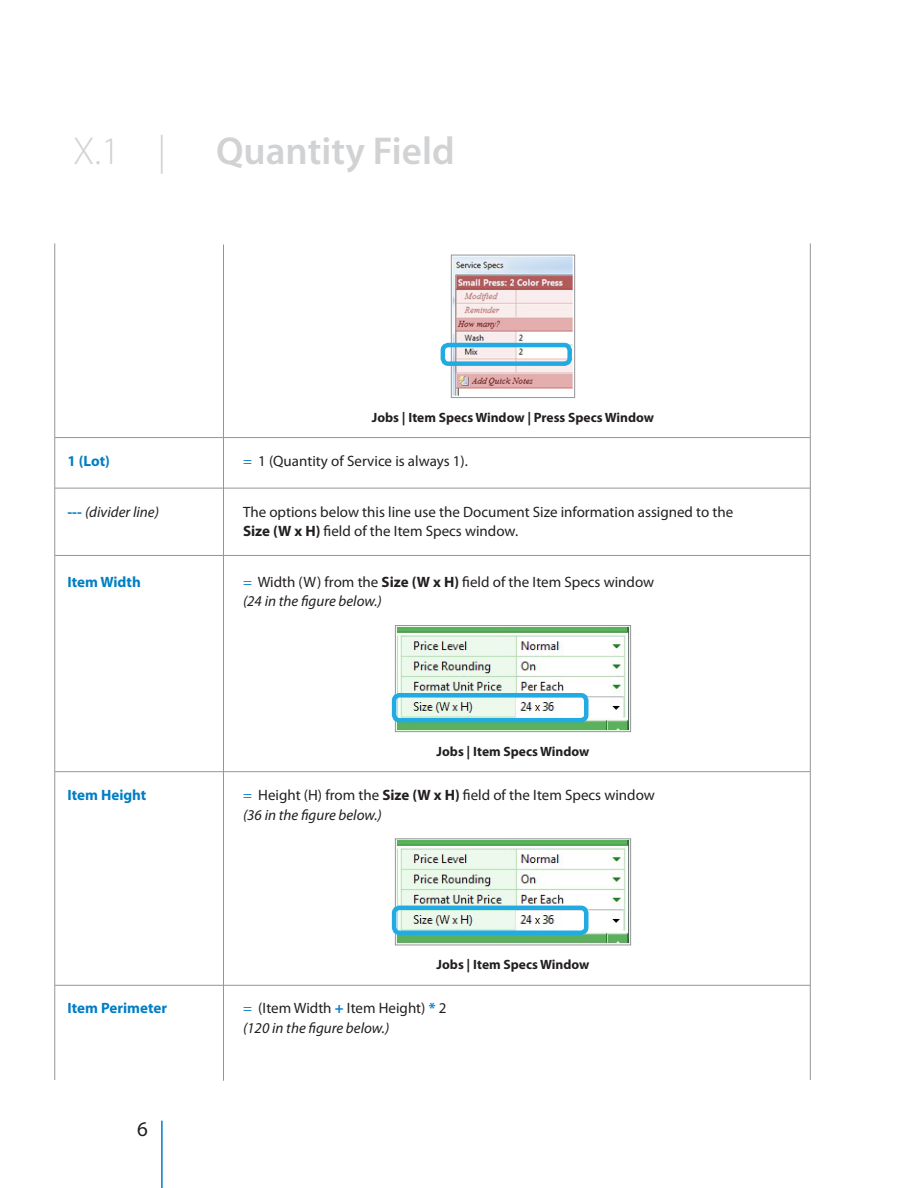
<style>
.page{position:relative;width:918px;height:1188px;background:#fff}
.page>*{position:absolute;margin:0;border:0;box-sizing:border-box;transform-origin:0 0}
.t1{font:600 39px "Myriad Pro";color:#d1d2d4}
.t2{font:300 39px "Myriad Pro";color:#d1d2d4}
.t3{font:21px "Myriad Pro";color:#231f20}
.t4{font:15px/19.5px "Myriad Pro";color:#231f20}
.t5{font:700 15px "Myriad Pro";color:#007ec5}
.t6{font:italic 15px "Myriad Pro";color:#231f20}
.t7{font:700 13.5px "Myriad Pro";color:#231f20}
.s1{color:#007ec5}
.s2{font-weight:700;font-style:normal;color:#007ec5}
.s3{font-weight:700}
.s4{font-style:italic}
.s5{font-weight:700;color:#007ec5}
</style>
<div class="page">
<hr style="left:223px;top:244px;width:1px;height:837px;background:#939598">
<hr style="left:810px;top:243px;width:1px;height:837px;background:#939598">
<hr style="left:54px;top:243px;width:1px;height:837px;background:#939598">
<hr style="left:55px;top:771px;width:755px;height:1px;background:#939598">
<hr style="left:55px;top:985px;width:755px;height:1px;background:#939598">
<hr style="left:55px;top:488px;width:755px;height:1px;background:#939598">
<hr style="left:55px;top:437px;width:755px;height:1px;background:#939598">
<hr style="left:55px;top:555px;width:755px;height:1px;background:#939598">
<hr style="left:161px;top:1121px;width:2px;height:67px;background:#007ec5">
<img style="left:453px;top:257px;width:120px;height:139px">
<div style="left:451px;top:255px;width:124px;height:143px;border:1px solid #939598"></div>
<img style="left:397px;top:627px;width:232px;height:103px">
<div style="left:395px;top:625px;width:236px;height:107px;border:1px solid #939598"></div>
<img style="left:397px;top:840px;width:232px;height:103px">
<div style="left:395px;top:838px;width:236px;height:107px;border:1px solid #939598"></div>
<div style="left:441px;top:343px;width:131px;height:23px;border:4px solid #22abe2;border-radius:5px"></div>
<div style="left:392px;top:693px;width:197px;height:29px;border:4px solid #22abe2;border-radius:5px"></div>
<div style="left:392px;top:906px;width:197px;height:29px;border:4px solid #22abe2;border-radius:5px"></div>
<h1 class="t2" style="left:73px;top:130px;width:94px">X.1 |</h1>
<h1 class="t1" style="left:216px;top:126px;width:240px">Quantity Field</h1>
<p class="t7" style="left:372px;top:408px;width:284px">Jobs | Item Specs Window | Press Specs Window</p>
<p class="t5" style="left:68px;top:451px;width:44px">1 (Lot)</p>
<p class="t4" style="left:243px;top:451px;width:226px"><span class="s1">=</span> 1 (Quantity of Service is always 1).</p>
<p class="t6" style="left:68px;top:502px;width:93px"><span class="s2">---</span> (divider line)</p>
<p class="t4" style="left:243px;top:502px;width:492px">The options below this line use the Document Size information assigned to the<br><span class="s3">Size (W x H)</span> field of the Item Specs window.</p>
<p class="t5" style="left:68px;top:572px;width:75px">Item Width</p>
<p class="t4" style="left:243px;top:572px;width:413px"><span class="s1">=</span> Width (W) from the <span class="s3">Size (W x H)</span> field of the Item Specs window <span class="s4">(24 in the figure below.)</span></p>
<p class="t7" style="left:437px;top:742px;width:154px">Jobs | Item Specs Window</p>
<p class="t5" style="left:68px;top:785px;width:80px">Item Height</p>
<p class="t4" style="left:243px;top:785px;width:413px"><span class="s1">=</span> Height (H) from the <span class="s3">Size (W x H)</span> field of the Item Specs window <span class="s4">(36 in the figure below.)</span></p>
<p class="t7" style="left:437px;top:956px;width:154px">Jobs | Item Specs Window</p>
<p class="t5" style="left:68px;top:999px;width:101px">Item Perimeter</p>
<p class="t4" style="left:243px;top:998px;width:205px"><span class="s1">=</span> (Item Width <span class="s5">+</span> Item Height) <span class="s5">*</span> 2 <span class="s4">(120 in the figure below.)</span></p>
<h2 class="t3" style="left:137px;top:1116px;width:12px">6</h2>
</div>
